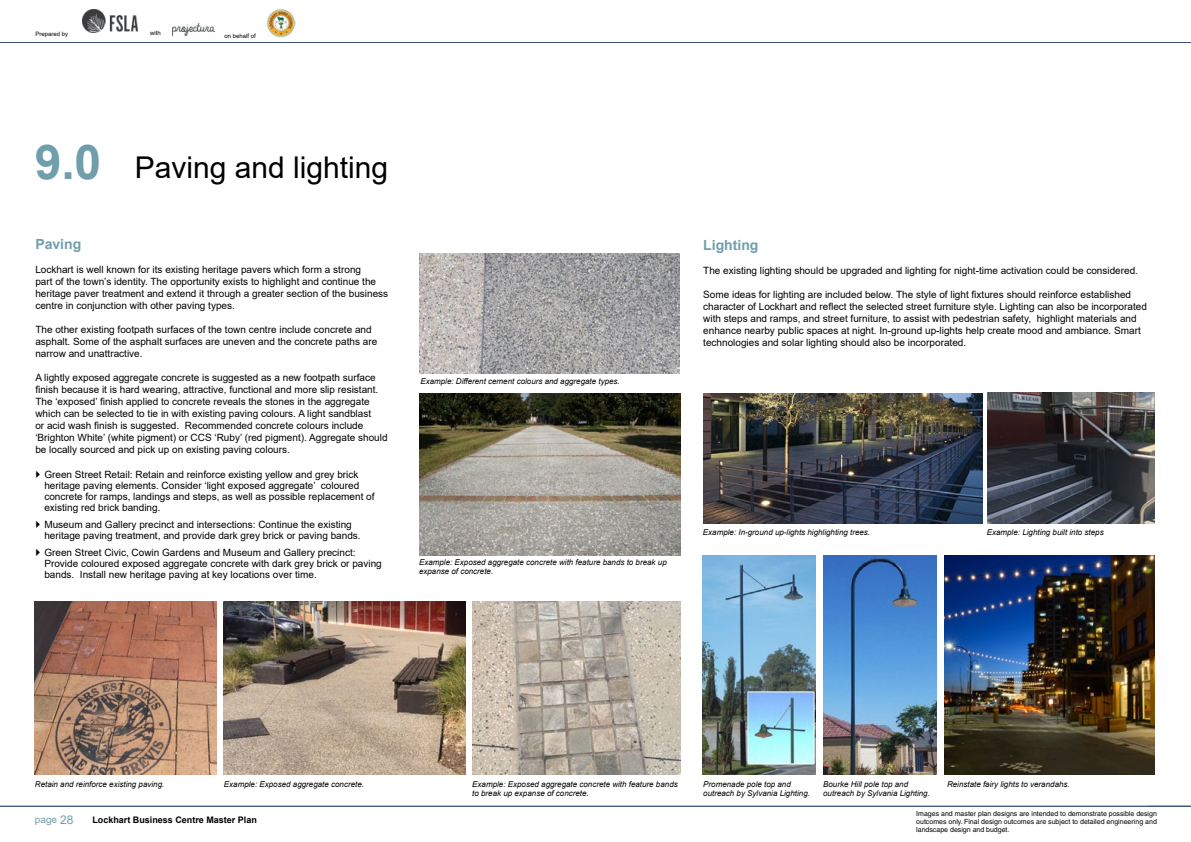
<style>
.page{position:relative;width:1191px;height:842px;background:#fff}
.page>*{position:absolute;margin:0;border:0;box-sizing:border-box;transform-origin:0 0}
.t1{font:30px "Arial";color:#000}
.t2{font:700 14px "Arial";color:#709eab}
.t3{font:10px/12px "Arial";color:#000}
.t4{font:10px "Arial";color:#709eab}
.t5{font:700 9px "Arial";color:#000}
.t6{font:italic 8px/9px "Arial";color:#000}
.t7{font:7px/8px "Helvetica";color:#000;text-align:justify}
.t8{font:6px "Arial";color:#000}
.s1{font-weight:700;font-size:48px;color:#709eab}
.s2{font-size:12px}
</style>
<div class="page">
<img style="left:419px;top:254px;width:260px;height:120px">
<img style="left:35px;top:602px;width:181px;height:172px">
<img style="left:419px;top:393px;width:262px;height:162px">
<img style="left:223px;top:602px;width:242px;height:172px">
<img style="left:703px;top:556px;width:113px;height:218px">
<img style="left:703px;top:393px;width:279px;height:131px">
<img style="left:944px;top:555px;width:211px;height:219px">
<img style="left:823px;top:555px;width:113px;height:219px">
<img style="left:987px;top:392px;width:168px;height:132px">
<img style="left:472px;top:602px;width:209px;height:172px">
<img style="left:82px;top:10px;width:55px;height:23px">
<img style="left:267px;top:9px;width:29px;height:29px">
<hr style="left:0;top:42px;width:1191px;height:1px;background:#40567b">
<img style="left:173px;top:24px;width:41px;height:11px">
<hr style="left:1149px;top:806px;width:42px;height:1px;background:#40567b">
<hr style="left:0;top:806px;width:1189px;height:1px;background:#40567b">
<p class="t8" style="left:150px;top:29px;width:12px">with</p>
<p class="t8" style="left:35px;top:30px;width:34px">Prepared by</p>
<p class="t8" style="left:224px;top:31px;width:33px">on behalf of</p>
<h1 class="t1" style="left:35px;top:146px;width:355px"><span class="s1">9.0</span> Paving and lighting</h1>
<h2 class="t2" style="left:35px;top:234px;width:47px">Paving</h2>
<p class="t3" style="left:35px;top:263px;width:354px">Lockhart is well known for its existing heritage pavers which form a strong<br>part of the town’s identity. The opportunity exists to highlight and continue the heritage paver treatment and extend it through a greater section of the business centre in conjunction with other paving types.</p>
<p class="t3" style="left:35px;top:323px;width:343px">The other existing footpath surfaces of the town centre include concrete and asphalt. Some of the asphalt surfaces are uneven and the concrete paths are narrow and unattractive.</p>
<p class="t3" style="left:35px;top:371px;width:354px">A lightly exposed aggregate concrete is suggested as a new footpath surface finish because it is hard wearing, attractive, functional and more slip resistant.<br>The ‘exposed’ finish applied to concrete reveals the stones in the aggregate which can be selected to tie in with existing paving colours. A light sandblast<br>or acid wash finish is suggested. Recommended concrete colours include ‘Brighton White’ (white pigment) or CCS ‘Ruby’ (red pigment). Aggregate should be locally sourced and pick up on existing paving colours.</p>
<p class="t3" style="left:44px;top:469px;width:332px;line-height:11px">Green Street Retail: Retain and reinforce existing yellow and grey brick heritage paving elements. Consider ‘light exposed aggregate’ coloured concrete for ramps, landings and steps, as well as possible replacement of existing red brick banding.</p>
<p class="t3" style="left:44px;top:519px;width:318px;line-height:11px">Museum and Gallery precinct and intersections: Continue the existing heritage paving treatment, and provide dark grey brick or paving bands.</p>
<p class="t3" style="left:44px;top:547px;width:339px;line-height:11px">Green Street Civic, Cowin Gardens and Museum and Gallery precinct:<br>Provide coloured exposed aggregate concrete with dark grey brick or paving bands. Install new heritage paving at key locations over time.</p>
<p class="t6" style="left:420px;top:377px;width:201px">Example: Different cement colours and aggregate types.</p>
<p class="t6" style="left:419px;top:558px;width:249px">Example: Exposed aggregate concrete with feature bands to break up expanse of concrete.</p>
<h2 class="t2" style="left:703px;top:235px;width:57px">Lighting</h2>
<p class="t3" style="left:703px;top:265px;width:436px">The existing lighting should be upgraded and lighting for night-time activation could be considered.</p>
<p class="t3" style="left:703px;top:289px;width:445px">Some ideas for lighting are included below. The style of light fixtures should reinforce established character of Lockhart and reflect the selected street furniture style. Lighting can also be incorporated with steps and ramps, and street furniture, to assist with pedestrian safety, highlight materials and enhance nearby public spaces at night. In-ground up-lights help create mood and ambiance. Smart technologies and solar lighting should also be incorporated.</p>
<p class="t6" style="left:703px;top:527px;width:169px">Example: In-ground up-lights highlighting trees.</p>
<p class="t6" style="left:986px;top:527px;width:118px">Example: Lighting built into steps</p>
<p class="t6" style="left:35px;top:780px;width:131px">Retain and reinforce existing paving.</p>
<p class="t6" style="left:224px;top:780px;width:142px">Example: Exposed aggregate concrete.</p>
<p class="t4" style="left:35px;top:813px;width:40px">page <span class="s2">28</span></p>
<p class="t5" style="left:92px;top:814px;width:166px">Lockhart Business Centre Master Plan</p>
<p class="t6" style="left:472px;top:780px;width:207px">Example: Exposed aggregate concrete with feature bands to break up expanse of concrete.</p>
<p class="t6" style="left:703px;top:780px;width:108px">Promenade pole top and outreach by Sylvania Lighting.</p>
<p class="t6" style="left:823px;top:780px;width:108px">Bourke Hill pole top and outreach by Sylvania Lighting.</p>
<p class="t6" style="left:947px;top:780px;width:124px">Reinstate fairy lights to verandahs.</p>
<p class="t7" style="left:916px;top:810px;width:242px">Images and master plan designs are intended to demonstrate possible design outcomes only. Final design outcomes are subject to detailed engineering and landscape design and budget.</p>
</div>
